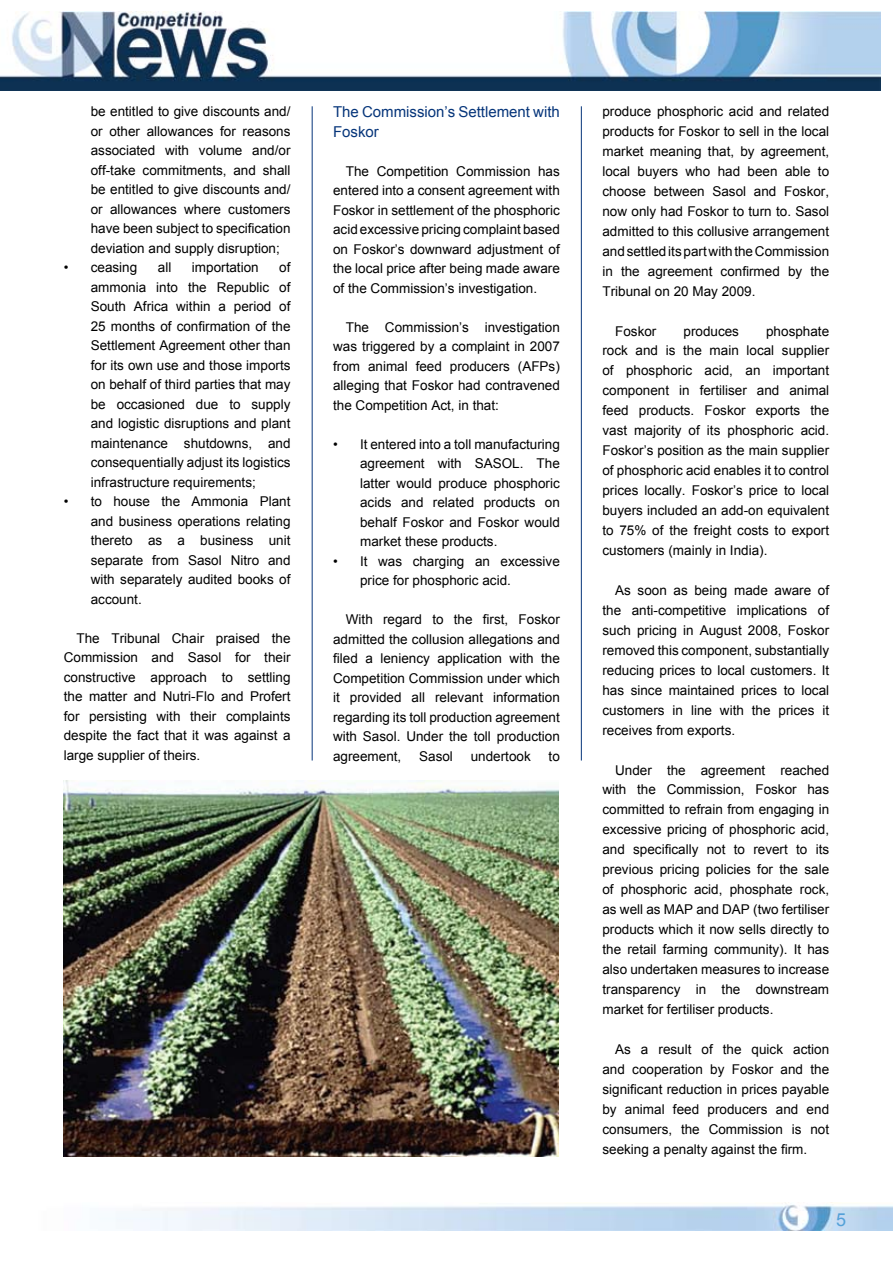
<style>
.page{position:relative;width:893px;height:1263px;background:#fff}
.page>*{position:absolute;margin:0;border:0;box-sizing:border-box;transform-origin:0 0}
.t1{font:18px "Arial";color:#53a1d8}
.t2{font:15px/19.5px "Arial";color:#06357a}
.t3{font:13.5px/19.5px "Arial";color:#000;text-align:justify}
</style>
<div class="page">
<img style="left:0;top:11px;width:880px;height:79px">
<img style="left:100px;top:1204px;width:793px;height:27px">
<img style="left:64px;top:780px;width:494px;height:377px">
<hr style="left:312px;top:106px;width:1px;height:654px;background:#06357a">
<hr style="left:581px;top:106px;width:1px;height:654px;background:#06357a">
<p class="t3" style="left:91px;top:102px;width:201px">be entitled to give discounts and/ or other allowances for reasons associated with volume and/or off-take commitments, and shall be entitled to give discounts and/ or allowances where customers have been subject to specification deviation and supply disruption;</p>
<p class="t3" style="left:64px;top:258px;width:75px">• ceasing</p>
<p class="t3" style="left:158px;top:258px;width:15px">all</p>
<p class="t3" style="left:192px;top:258px;width:68px">importation</p>
<p class="t3" style="left:91px;top:258px;width:201px;text-indent:189px">of ammonia into the Republic of South Africa within a period of 25 months of confirmation of the Settlement Agreement other than for its own use and those imports on behalf of third parties that may be occasioned due to supply and logistic disruptions and plant maintenance shutdowns, and consequentially adjust its logistics infrastructure requirements;</p>
<p class="t3" style="left:91px;top:492px;width:201px;text-indent:-27px">• to house the Ammonia Plant and business operations relating thereto as a business unit separate from Sasol Nitro and with separately audited books of account.</p>
<p class="t3" style="left:64px;top:628px;width:228px;text-indent:13px">The Tribunal Chair praised the Commission and Sasol for their constructive approach to settling the matter and Nutri-Flo and Profert for persisting with their complaints despite the fact that it was against a large supplier of theirs.</p>
<p class="t2" style="left:333px;top:102px;width:228px">The Commission’s Settlement with<br>Foskor</p>
<p class="t3" style="left:333px;top:161px;width:228px;text-indent:13px">The Competition Commission has entered into a consent agreement with Foskor in settlement of the phosphoric acid excessive pricing complaint based on Foskor’s downward adjustment of the local price after being made aware of the Commission’s investigation.</p>
<p class="t3" style="left:333px;top:317px;width:228px;text-indent:13px">The Commission’s investigation was triggered by a complaint in 2007 from animal feed producers (AFPs) alleging that Foskor had contravened the Competition Act, in that:</p>
<p class="t3" style="left:360px;top:434px;width:201px;text-indent:-27px">• It entered into a toll manufacturing agreement with SASOL. The latter would produce phosphoric acids and related products on behalf Foskor and Foskor would market these products.</p>
<p class="t3" style="left:360px;top:551px;width:201px;text-indent:-27px">• It was charging an excessive price for phosphoric acid.</p>
<p class="t3" style="left:333px;top:610px;width:228px;text-indent:13px">With regard to the first, Foskor admitted the collusion allegations and filed a leniency application with the Competition Commission under which it provided all relevant information regarding its toll production agreement with Sasol. Under the toll production agreement,</p>
<p class="t3" style="left:419px;top:746px;width:35px">Sasol</p>
<p class="t3" style="left:471px;top:746px;width:62px">undertook</p>
<p class="t3" style="left:549px;top:746px;width:13px">to</p>
<p class="t3" style="left:602px;top:101px;width:228px;line-height:20px">produce phosphoric acid and related products for Foskor to sell in the local market meaning that, by agreement, local buyers who had been able to choose between Sasol and Foskor, now only had Foskor to turn to. Sasol admitted to this collusive arrangement and settled its part with the Commission in the agreement confirmed by the Tribunal on 20 May 2009.</p>
<p class="t3" style="left:615px;top:321px;width:43px">Foskor</p>
<p class="t3" style="left:683px;top:321px;width:57px">produces</p>
<p class="t3" style="left:602px;top:321px;width:228px;line-height:20px;text-indent:164px">phosphate rock and is the main local supplier of phosphoric acid, an important component in fertiliser and animal feed products. Foskor exports the vast majority of its phosphoric acid.<br>Foskor’s position as the main supplier of phosphoric acid enables it to control prices locally. Foskor’s price to local buyers included an add-on equivalent to 75% of the freight costs to export customers (mainly in India).</p>
<p class="t3" style="left:602px;top:580px;width:228px;line-height:20px;text-indent:13px">As soon as being made aware of the anti-competitive implications of such pricing in August 2008, Foskor removed this component, substantially reducing prices to local customers. It has since maintained prices to local customers in line with the prices it receives from exports.</p>
<p class="t3" style="left:602px;top:760px;width:228px;line-height:20px;text-indent:13px">Under the agreement reached with the Commission, Foskor has committed to refrain from engaging in excessive pricing of phosphoric acid, and specifically not to revert to its previous pricing policies for the sale of phosphoric acid, phosphate rock, as well as MAP and DAP (two fertiliser products which it now sells directly to the retail farming community). It has also undertaken measures to increase transparency in the downstream market for fertiliser products.</p>
<p class="t3" style="left:602px;top:1039px;width:228px;line-height:20px;text-indent:13px">As a result of the quick action and cooperation by Foskor and the significant reduction in prices payable by animal feed producers and end consumers, the Commission is not seeking a penalty against the firm.</p>
<h1 class="t1" style="left:836px;top:1209px;width:12px">5</h1>
</div>
